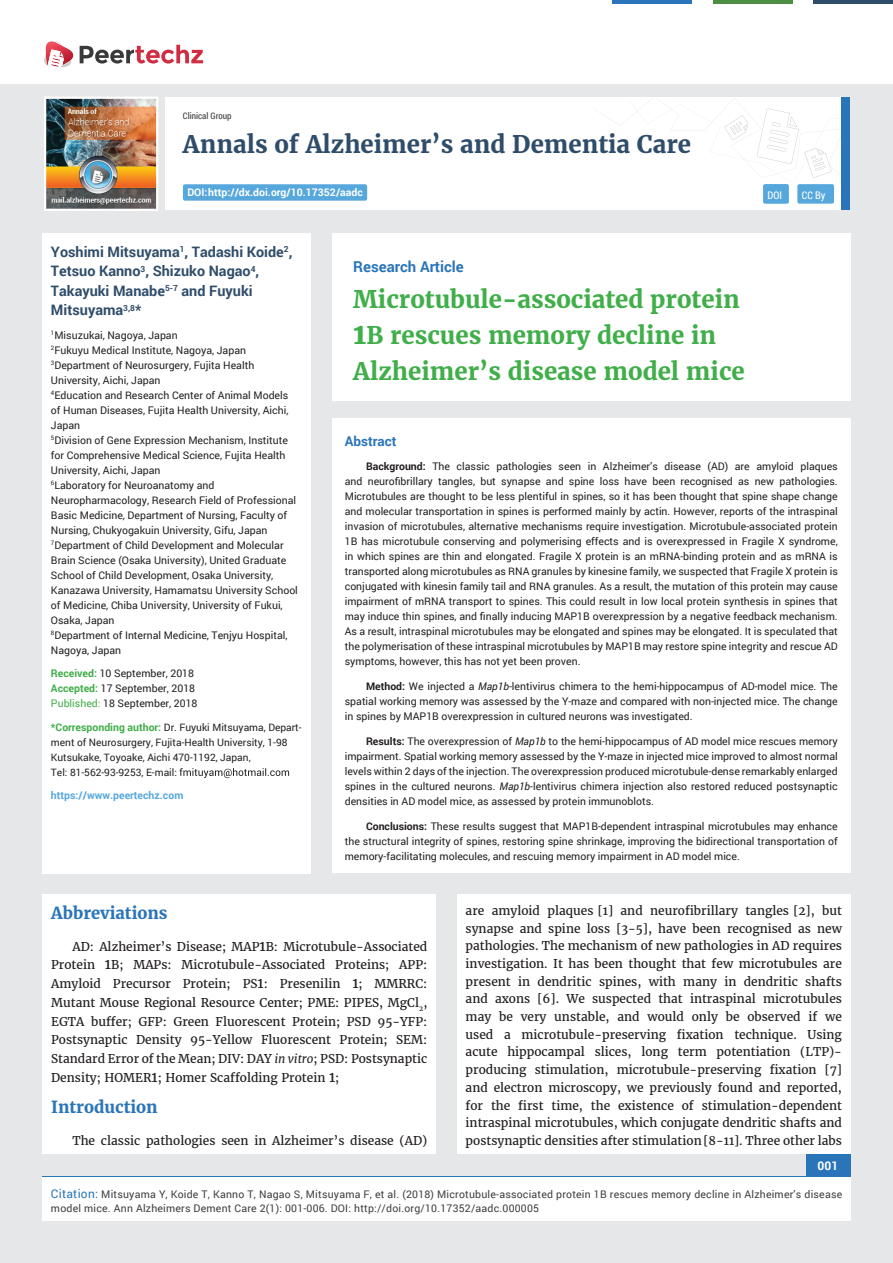
<style>
.page{position:relative;width:893px;height:1263px;background:#e6e7e9}
.page>*{position:absolute;margin:0;border:0;box-sizing:border-box;transform-origin:0 0}
.t1{font:700 24px/36px "Merriweather";color:#40ae49}
.t2{font:700 24px "Merriweather";color:#2f4d6a}
.t3{font:700 16.5px "Merriweather";color:#2a75ba}
.t4{font:700 15px "Roboto";color:#2a75ba}
.t5{font:700 14.4px/19.5px "Roboto";color:#2f4d6a}
.t6{font:700 13.5px "Roboto";color:#2a75ba}
.t7{font:12px/17.7px "Merriweather";color:#231f20;text-align:justify}
.t8{font:700 12px "Roboto";color:#fff}
.t9{font:10.5px/15px "Roboto";color:#231f20;text-align:justify}
.t10{font:10.5px/13.5px "Roboto";letter-spacing:.02em;color:#3e3e3f}
.t11{font:700 10.5px "Roboto";color:#fff}
.t12{font:700 10.5px "Roboto";color:#56a7dc}
.t13{font:10.5px "Roboto Condensed";color:#fff}
.t14{font:10.2px/15px "Roboto";color:#231f20}
.t15{font:9px "Roboto Condensed";color:#3e3e3f}
.s1{font-weight:700;color:#40ae49}
.s2{color:#40ae49}
.s3{font-weight:700;font-size:10.5px;color:#40ae49}
.s4{font-size:28.5px}
.s5{font-weight:700}
.s6{font-style:italic}
.s7{font-size:14.25px}
.s8{font-size:12px;color:#2a75ba}
</style>
<div class="page">
<div style="left:165px;top:98px;width:684px;height:112px;background:#fff"></div>
<svg style="left:596px;top:100px;width:245px;height:78px"></svg>
<div style="left:841px;top:98px;width:8px;height:112px;background:#2a75ba"></div>
<img style="left:44px;top:97px;width:114px;height:114px">
<div style="left:0;top:0;width:893px;height:83px;background:#fff"></div>
<svg style="left:44px;top:41px;width:159px;height:27px"></svg>
<div style="left:763px;top:184px;width:26px;height:20px;background:#56a7dc;border-radius:2px"></div>
<div style="left:797px;top:184px;width:37px;height:20px;background:#56a7dc;border-radius:2px"></div>
<hr style="left:713px;top:0;width:79px;height:3px;background:#4b9041">
<hr style="left:612px;top:0;width:80px;height:3px;background:#2a75ba">
<hr style="left:813px;top:0;width:80px;height:3px;background:#2f4d6a">
<div style="left:806px;top:1154px;width:44px;height:51px;background:#2a75ba"></div>
<div style="left:42px;top:1177px;width:809px;height:43px;background:#fff"></div>
<div style="left:183px;top:184px;width:184px;height:17px;background:#56a7dc;border-radius:2px"></div>
<div style="left:332px;top:419px;width:518px;height:454px;background:#fff"></div>
<div style="left:332px;top:233px;width:518px;height:168px;background:#fff"></div>
<div style="left:42px;top:233px;width:269px;height:640px;background:#fff"></div>
<svg style="left:179px;top:768px;width:110px;height:10px"></svg>
<div style="left:43px;top:895px;width:393px;height:259px;background:#fff"></div>
<div style="left:457px;top:895px;width:393px;height:259px;background:#fff"></div>
<p class="t15" style="left:183px;top:110px;width:50px">Clinical Group</p>
<h1 class="t2" style="left:183px;top:129px;width:510px">Annals of Alzheimer’s and Dementia Care</h1>
<p class="t11" style="left:187px;top:185px;width:177px">DOI: http://dx.doi.org/10.17352/aadc</p>
<p class="t13" style="left:767px;top:188px;width:16px">DOI</p>
<p class="t13" style="left:802px;top:188px;width:25px">CC By</p>
<h3 class="t5" style="left:51px;top:242px;width:243px">Yoshimi Mitsuyama<sup>1</sup>, Tadashi Koide<sup>2</sup>,<br>Tetsuo Kanno<sup>3</sup>, Shizuko Nagao<sup>4</sup>,<br>Takayuki Manabe<sup>5-7</sup> and Fuyuki<br>Mitsuyama<sup>3,8</sup>*</h3>
<p class="t9" style="left:51px;top:327px;width:248px;text-align:left"><sup>1</sup>Misuzukai, Nagoya, Japan<br><sup>2</sup>Fukuyu Medical Institute, Nagoya, Japan <sup>3</sup>Department of Neurosurgery, Fujita Health University, Aichi, Japan<br><sup>4</sup>Education and Research Center of Animal Models of Human Diseases, Fujita Health University, Aichi, Japan<br><sup>5</sup>Division of Gene Expression Mechanism, Institute for Comprehensive Medical Science, Fujita Health University, Aichi, Japan<br><sup>6</sup>Laboratory for Neuroanatomy and Neuropharmacology, Research Field of Professional Basic Medicine, Department of Nursing, Faculty of Nursing, Chukyogakuin University, Gifu, Japan <sup>7</sup>Department of Child Development and Molecular Brain Science (Osaka University), United Graduate School of Child Development, Osaka University, Kanazawa University, Hamamatsu University School of Medicine, Chiba University, University of Fukui, Osaka, Japan<br><sup>8</sup>Department of Internal Medicine, Tenjyu Hospital, Nagoya, Japan</p>
<p class="t9" style="left:51px;top:666px;width:148px;text-align:left"><span class="s1">Received:</span> 10 September, 2018<br><span class="s1">Accepted:</span> 17 September, 2018<br><span class="s2">Published:</span> 18 September, 2018</p>
<p class="t14" style="left:51px;top:719px;width:252px"><span class="s3">*Corresponding author:</span> Dr. Fuyuki Mitsuyama, Depart&shy;ment of Neurosurgery, Fujita-Health University, 1-98<br>Kutsukake, Toyoake, Aichi 470-1192, Japan,<br>Tel: 81-562-93-9253, E-mail:</p>
<p class="t12" style="left:51px;top:788px;width:134px">https://www.peertechz.com</p>
<h3 class="t4" style="left:353px;top:256px;width:112px">Research Article</h3>
<h1 class="t1" style="left:353px;top:281px;width:393px">Microtubule-associated protein<br><span class="s4">1</span>B rescues memory decline in<br>Alzheimer’s disease model mice</h1>
<p class="t6" style="left:345px;top:431px;width:53px">Abstract</p>
<p class="t9" style="left:345px;top:458px;width:494px;text-indent:21px"><span class="s5">Background:</span> The classic pathologies seen in Alzheimer’s disease (AD) are amyloid plaques and neurofibrillary tangles, but synapse and spine loss have been recognised as new pathologies.<br>Microtubules are thought to be less plentiful in spines, so it has been thought that spine shape change and molecular transportation in spines is performed mainly by actin. However, reports of the intraspinal invasion of microtubules, alternative mechanisms require investigation. Microtubule-associated protein 1B has microtubule conserving and polymerising effects and is overexpressed in Fragile X syndrome, in which spines are thin and elongated. Fragile X protein is an mRNA-binding protein and as mRNA is transported along microtubules as RNA granules by kinesine family, we suspected that Fragile X protein is conjugated with kinesin family tail and RNA granules. As a result, the mutation of this protein may cause impairment of mRNA transport to spines. This could result in low local protein synthesis in spines that may induce thin spines, and finally inducing MAP1B overexpression by a negative feedback mechanism.<br>As a result, intraspinal microtubules may be elongated and spines may be elongated. It is speculated that the polymerisation of these intraspinal microtubules by MAP1B may restore spine integrity and rescue AD symptoms, however, this has not yet been proven.</p>
<p class="t9" style="left:345px;top:679px;width:494px;text-indent:21px"><span class="s5">Method:</span> We injected a <span class="s6">Map1b</span>-lentivirus chimera to the hemi-hippocampus of AD-model mice. The spatial working memory was assessed by the Y-maze and compared with non-injected mice. The change in spines by MAP1B overexpression in cultured neurons was investigated.</p>
<p class="t9" style="left:345px;top:734px;width:494px;text-indent:21px"><span class="s5">Results:</span> The overexpression of <span class="s6">Map1b</span> to the hemi-hippocampus of AD model mice rescues memory impairment. Spatial working memory assessed by the Y-maze in injected mice improved to almost normal levels within 2 days of the injection. The overexpression produced microtubule-dense remarkably enlarged spines in the cultured neurons. <span class="s6">Map1b</span>-lentivirus chimera injection also restored reduced postsynaptic densities in AD model mice, as assessed by protein immunoblots.</p>
<p class="t9" style="left:345px;top:819px;width:494px;text-indent:21px"><span class="s5">Conclusions:</span> These results suggest that MAP1B-dependent intraspinal microtubules may enhance the structural integrity of spines, restoring spine shrinkage, improving the bidirectional transportation of memory-facilitating molecules, and rescuing memory impairment in AD model mice.</p>
<h2 class="t3" style="left:51px;top:903px;width:118px">Abbreviations</h2>
<p class="t7" style="left:51px;top:937px;width:378px;line-height:18.8px;text-indent:21px">AD: Alzheimer’s Disease; MAP<span class="s7">1</span>B: Microtubule-Associated Protein <span class="s7">1</span>B; MAPs: Microtubule-Associated Proteins; APP:<br>Amyloid Precursor Protein; PS<span class="s7">1</span>: Presenilin <span class="s7">1</span>; MMRRC:<br>Mutant Mouse Regional Resource Center; PME: PIPES, MgCl<sub>2</sub>, EGTA buffer; GFP: Green Fluorescent Protein; PSD 95-YFP:<br>Postsynaptic Density 95-Yellow Fluorescent Protein; SEM:<br>Standard Error of the Mean; DIV: DAY <span class="s6">in vitro</span>; PSD: Postsynaptic Density; HOMER<span class="s7">1</span>; Homer Scaffolding Protein <span class="s7">1</span>;</p>
<h2 class="t3" style="left:51px;top:1097px;width:108px">Introduction</h2>
<p class="t7" style="left:72px;top:1132px;width:356px">The classic pathologies seen in Alzheimer’s disease (AD)</p>
<p class="t7" style="left:466px;top:902px;width:378px">are amyloid plaques [1] and neurofibrillary tangles [2], but synapse and spine loss [3-5], have been recognised as new pathologies. The mechanism of new pathologies in AD requires investigation. It has been thought that few microtubules are present in dendritic spines, with many in dendritic shafts and axons [6]. We suspected that intraspinal microtubules may be very unstable, and would only be observed if we used a microtubule-preserving fixation technique. Using acute hippocampal slices, long term potentiation (LTP)- producing stimulation, microtubule-preserving fixation [7] and electron microscopy, we previously found and reported, for the first time, the existence of stimulation-dependent intraspinal microtubules, which conjugate dendritic shafts and postsynaptic densities after stimulation[8-11]. Three other labs</p>
<p class="t8" style="left:817px;top:1158px;width:22px">001</p>
<p class="t10" style="left:51px;top:1188px;width:793px"><span class="s8">Citation:</span> Mitsuyama Y, Koide T, Kanno T, Nagao S, Mitsuyama F, et al. (2018) Microtubule-associated protein 1B rescues memory decline in Alzheimer’s disease model mice. Ann Alzheimers Dement Care 2(1): 001-006. DOI: http://doi.org/10.17352/aadc.000005</p>
</div>
